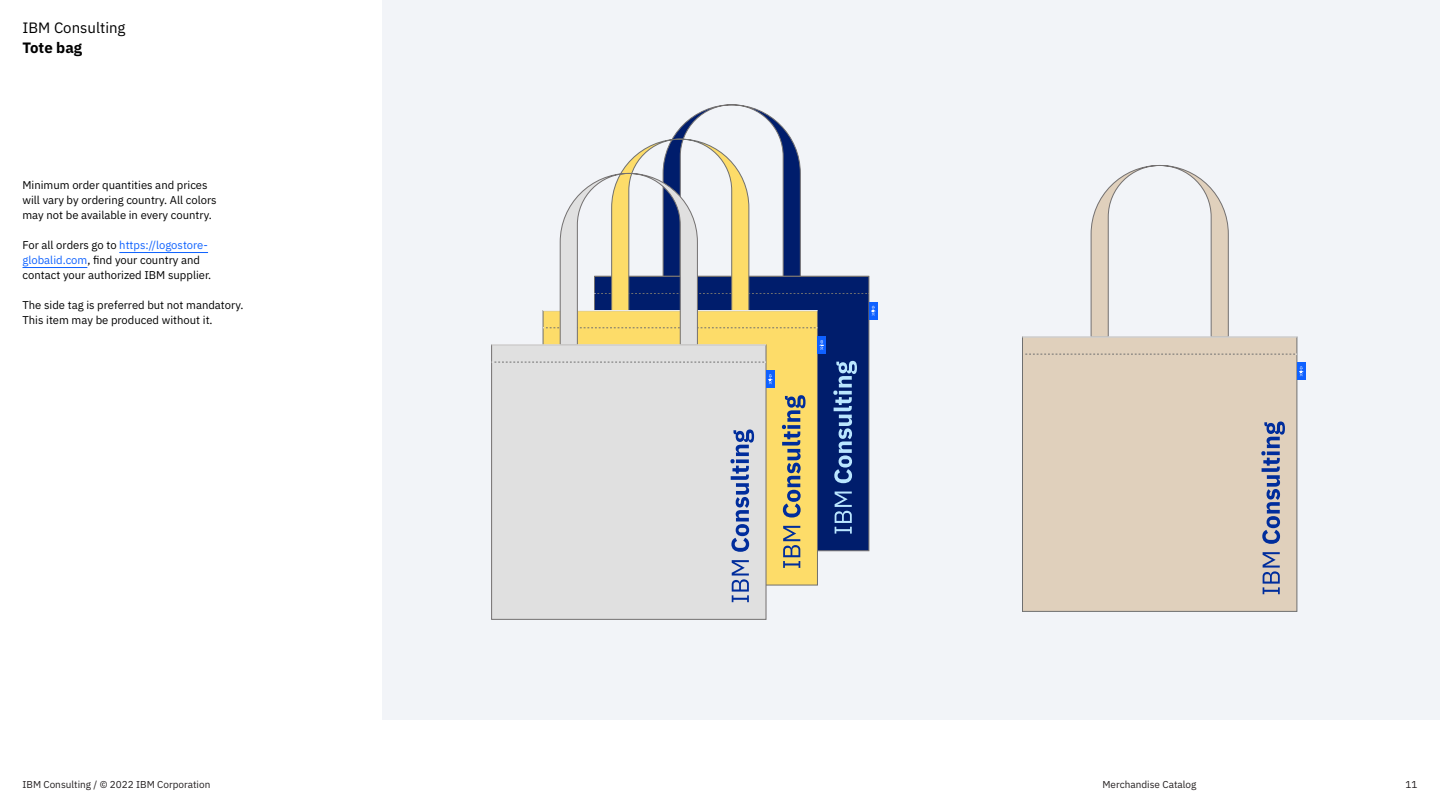
<style>
.page{position:relative;width:1440px;height:810px;background:#fff}
.page>*{position:absolute;margin:0;border:0;box-sizing:border-box;transform-origin:0 0}
.Body_12_16{font:15px "IBM Plex Sans";color:#000}
.Body_12_16-2{font:700 15px "IBM Plex Sans";letter-spacing:-.005em;color:#000}
.Body_12_16-3{font:11.25px/15px "IBM Plex Sans";color:#000}
.t1{font:10px "IBM Plex Sans";color:#231f20}
.s1{color:#0f62fe}
</style>
<div class="page">
<div style="left:382px;top:0;width:1058px;height:720px;background:#f2f4f8"></div>
<svg style="left:1090px;top:165px;width:139px;height:172px"></svg>
<div style="left:594px;top:276px;width:275px;height:275px;background:#001d6c;border:1px solid #737070"></div>
<div style="left:1022px;top:337px;width:275px;height:275px;background:#e0d0bc;border:1px solid #6f6f6f"></div>
<svg style="left:1025px;top:354px;width:272px;height:1px"></svg>
<hr style="left:1022px;top:337px;width:275px;height:1px;background:#fff">
<svg style="left:1263px;top:552px;width:17px;height:42px"></svg>
<svg style="left:835px;top:492px;width:17px;height:42px"></svg>
<svg style="left:833px;top:361px;width:24px;height:122px"></svg>
<svg style="left:1261px;top:422px;width:24px;height:122px"></svg>
<div style="left:869px;top:302px;width:9px;height:17px;background:#0f61ff"></div>
<div style="left:1297px;top:363px;width:8px;height:17px;background:#0f61ff"></div>
<svg style="left:1299px;top:366px;width:4px;height:10px"></svg>
<div style="left:543px;top:310px;width:275px;height:275px;background:#fddc69;border:1px solid #6f6f6f"></div>
<svg style="left:783px;top:526px;width:17px;height:42px"></svg>
<svg style="left:782px;top:395px;width:24px;height:123px"></svg>
<div style="left:817px;top:336px;width:9px;height:18px;background:#0f61ff"></div>
<svg style="left:543px;top:104px;width:332px;height:246px"></svg>
<div style="left:491px;top:345px;width:275px;height:275px;background:#e0e0e0;border:1px solid #737070"></div>
<svg style="left:492px;top:362px;width:274px;height:1px"></svg>
<hr style="left:492px;top:345px;width:274px;height:1px;background:#fff">
<svg style="left:732px;top:560px;width:17px;height:42px"></svg>
<svg style="left:730px;top:429px;width:24px;height:123px"></svg>
<div style="left:766px;top:371px;width:9px;height:17px;background:#0f61ff"></div>
<svg style="left:768px;top:374px;width:4px;height:10px"></svg>
<hr style="left:119px;top:252px;width:89px;height:1px;background:#0f62fe">
<hr style="left:22px;top:267px;width:65px;height:1px;background:#0f62fe">
<p class="Body_12_16" style="left:22px;top:16px;width:105px">IBM Consulting</p>
<p class="Body_12_16-2" style="left:22px;top:36px;width:61px">Tote bag</p>
<p class="Body_12_16-3" style="left:22px;top:176px;width:196px">Minimum order quantities and prices will vary by ordering country. All colors may not be available in every country.</p>
<p class="Body_12_16-3" style="left:22px;top:236px;width:190px">For all orders go to <span class="s1">https://logostore&shy;globalid.com</span>, find your country and contact your authorized IBM supplier.</p>
<p class="Body_12_16-3" style="left:22px;top:296px;width:222px">The side tag is preferred but not mandatory.<br>This item may be produced without it.</p>
<p class="t1" style="left:22px;top:776px;width:189px">IBM Consulting / © 2022 IBM Corporation</p>
<p class="t1" style="left:1102px;top:776px;width:95px">Merchandise Catalog</p>
<p class="t1" style="left:1406px;top:776px;width:14px">11</p>
</div>
